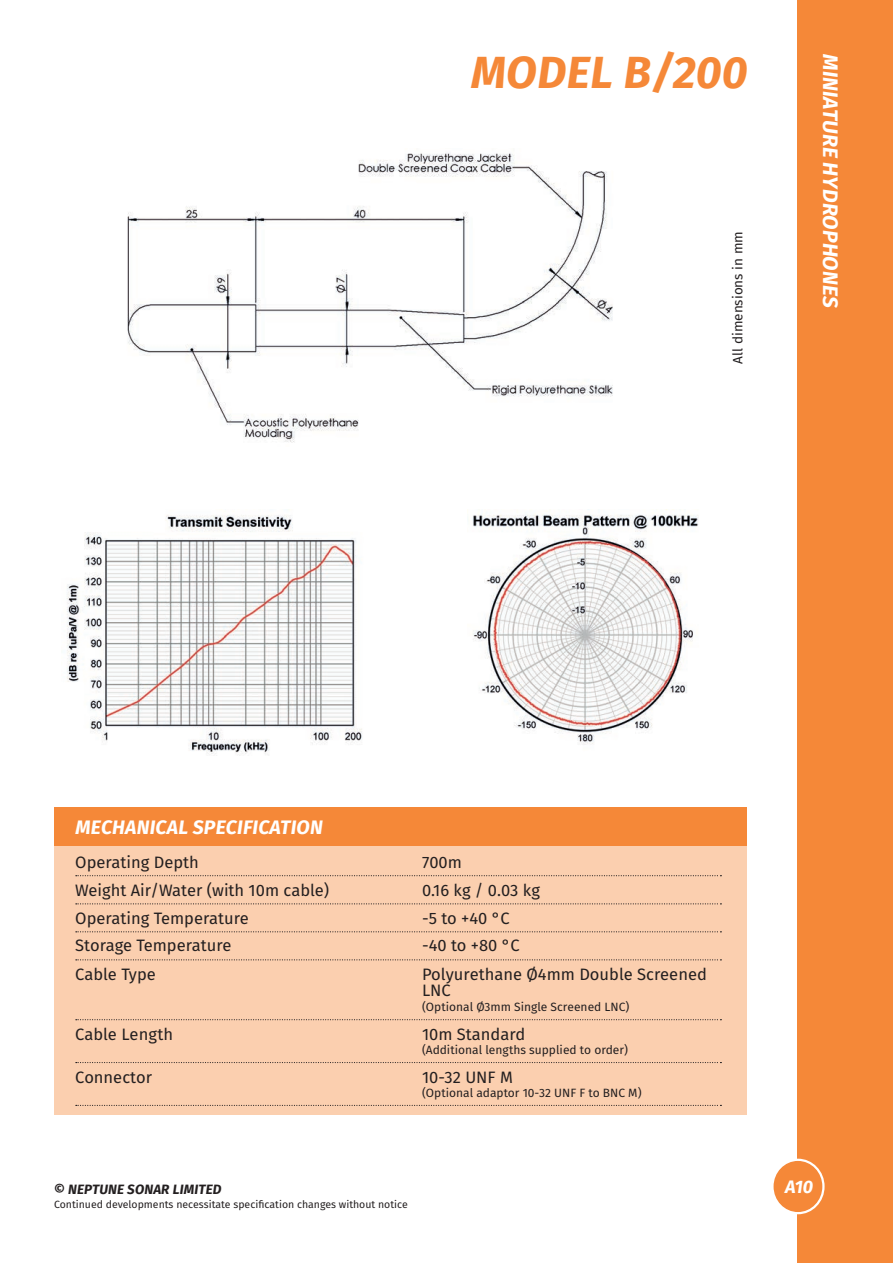
<style>
.page{position:relative;width:893px;height:1263px;background:#fff}
.page>*{position:absolute;margin:0;border:0;box-sizing:border-box;transform-origin:0 0}
.t1{font:italic 700 45px "Fira Sans";letter-spacing:.005em;color:#f58838}
.t2{font:italic 700 21px "Fira Sans";letter-spacing:.01em;color:#fff}
.t3{font:italic 700 19.5px "Fira Sans";letter-spacing:.01em;color:#fff}
.t4{font:italic 700 18px "Fira Sans";color:#fff}
.t5{font:16.5px/28px "Fira Sans";color:#231f20}
.t6{font:italic 700 13.5px "Fira Sans";letter-spacing:.01em;color:#231f20}
.t7{font:13.5px "Fira Sans";color:#231f20}
.t8{font:12px "Fira Sans";color:#231f20}
.t9{font:10.5px "Fira Sans";color:#231f20}
</style>
<div class="page">
<div style="left:798px;top:0;width:95px;height:1263px;background:#f58838"></div>
<div style="left:771px;top:1159px;width:54px;height:55px;border:4px solid #fff;border-radius:50%"></div>
<div style="left:774px;top:1161px;width:48px;height:51px;background:#f58838;border-radius:50%"></div>
<div style="left:54px;top:846px;width:693px;height:269px;background:#fbcfaf"></div>
<div style="left:54px;top:807px;width:693px;height:39px;background:#f58838"></div>
<svg style="left:76px;top:903px;width:645px;height:1px"></svg>
<svg style="left:76px;top:931px;width:645px;height:1px"></svg>
<svg style="left:76px;top:1019px;width:645px;height:1px"></svg>
<svg style="left:76px;top:1062px;width:645px;height:1px"></svg>
<svg style="left:76px;top:1105px;width:645px;height:1px"></svg>
<svg style="left:76px;top:959px;width:645px;height:1px"></svg>
<svg style="left:76px;top:875px;width:645px;height:1px"></svg>
<img style="left:67px;top:515px;width:295px;height:241px">
<img style="left:472px;top:509px;width:227px;height:236px">
<img style="left:127px;top:153px;width:486px;height:290px">
<h1 class="t1" style="left:471px;top:41px;width:278px">MODEL B/200</h1>
<p class="t7" style="left:728px;top:364px;width:134px;rotate:-90deg">All dimensions in mm</p>
<p class="t2" style="left:845px;top:54px;width:256px;rotate:90deg">MINIATURE HYDROPHONES</p>
<p class="t3" style="left:75px;top:813px;width:249px">MECHANICAL SPECIFICATION</p>
<p class="t5" style="left:75px;top:848px;width:255px">Operating Depth<br>Weight Air/Water (with 10m cable)<br>Operating Temperature<br>Storage Temperature</p>
<p class="t5" style="left:75px;top:960px;width:82px">Cable Type</p>
<p class="t5" style="left:75px;top:1020px;width:99px">Cable Length</p>
<p class="t5" style="left:75px;top:1063px;width:78px">Connector</p>
<p class="t5" style="left:422px;top:848px;width:286px">700m<br>0.16 kg / 0.03 kg<br>-5 to +40 °C<br>-40 to +80 °C<br>Polyurethane Ø4mm Double Screened</p>
<p class="t5" style="left:422px;top:976px;width:30px">LNC</p>
<p class="t8" style="left:422px;top:999px;width:209px">(Optional Ø3mm Single Screened LNC)</p>
<p class="t5" style="left:422px;top:1020px;width:105px">10m Standard</p>
<p class="t5" style="left:422px;top:1063px;width:93px">10-32 UNF M</p>
<p class="t8" style="left:422px;top:1041px;width:207px">(Additional lengths supplied to order)</p>
<p class="t8" style="left:422px;top:1084px;width:221px">(Optional adaptor 10-32 UNF F to BNC M)</p>
<p class="t6" style="left:54px;top:1179px;width:169px">© NEPTUNE SONAR LIMITED</p>
<p class="t9" style="left:54px;top:1197px;width:355px">Continued developments necessitate specification changes without notice</p>
<p class="t4" style="left:785px;top:1174px;width:30px">A10</p>
</div>
